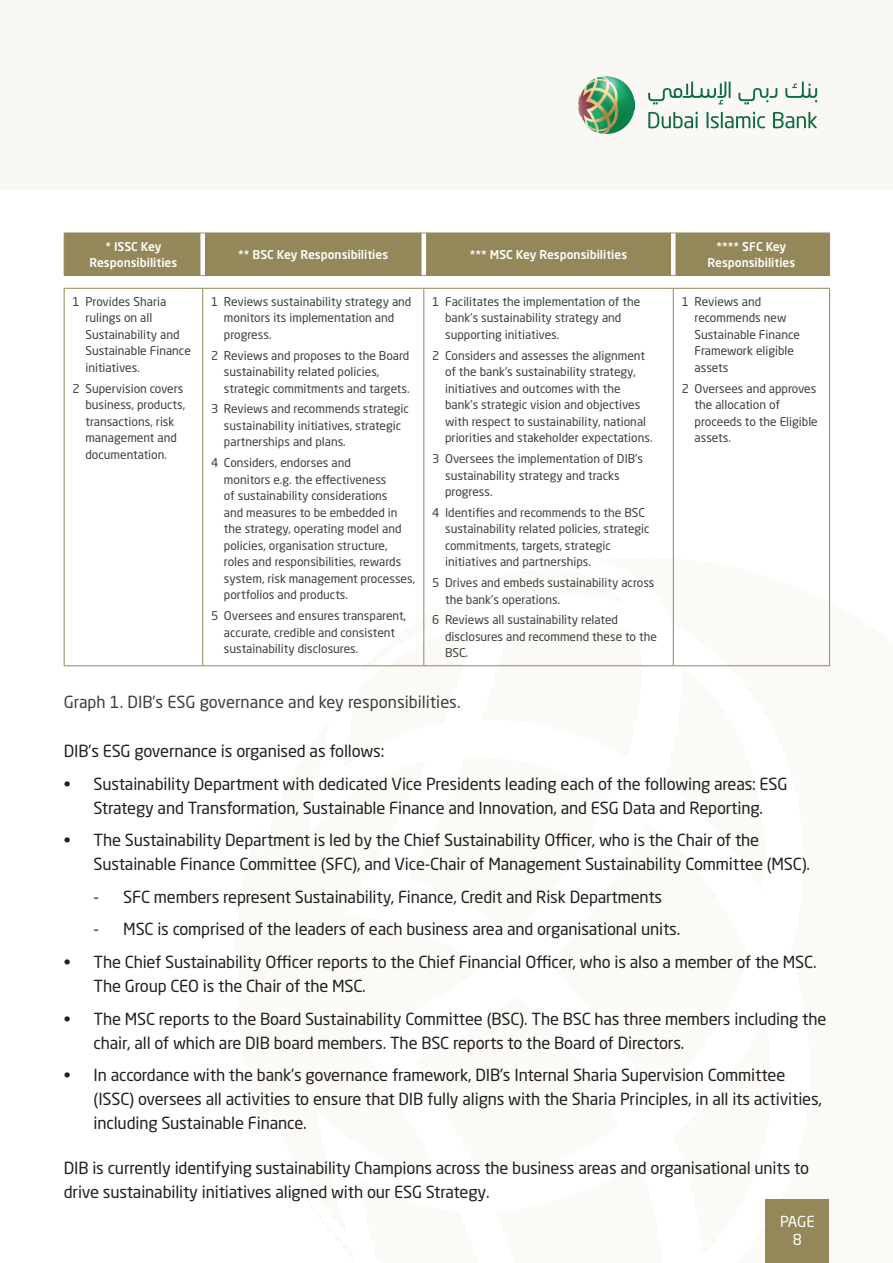
<style>
.page{position:relative;width:893px;height:1263px;background:#fff}
.page>*{position:absolute;margin:0;border:0;box-sizing:border-box;transform-origin:0 0}
.List_Paragraph{font:16.5px/24px "Neo Sans Std";letter-spacing:-.01em;color:#231f20}
.t1{font:16.5px "Neo Sans Std";color:#3e3e3f}
.t2{font:15px "Neo Sans Std";color:#fff}
.List_Paragraph_wrd_1{font:12px/16.5px "Neo Sans Std";color:#3e3e3f}
.List_Paragraph_wrd_1-2{font:500 12px/16.5px "Neo Sans Std";color:#fff;text-align:center}
</style>
<div class="page">
<div style="left:0;top:0;width:893px;height:190px;background:#f9f8f4"></div>
<img style="left:578px;top:77px;width:57px;height:56px">
<svg style="left:648px;top:112px;width:50px;height:16px"></svg>
<svg style="left:707px;top:112px;width:58px;height:16px"></svg>
<svg style="left:773px;top:112px;width:44px;height:16px"></svg>
<svg style="left:738px;top:88px;width:39px;height:16px"></svg>
<svg style="left:785px;top:82px;width:32px;height:20px"></svg>
<svg style="left:648px;top:82px;width:82px;height:22px"></svg>
<div style="left:765px;top:1199px;width:64px;height:64px;background:#948759"></div>
<div style="left:65px;top:234px;width:764px;height:41px;background:#948759"></div>
<hr style="left:64px;top:288px;width:139px;height:1px;background:#948759">
<hr style="left:64px;top:289px;width:1px;height:376px;background:#948759">
<hr style="left:203px;top:288px;width:221px;height:1px;background:#948759">
<hr style="left:202px;top:289px;width:1px;height:376px;background:#948759">
<hr style="left:424px;top:288px;width:249px;height:1px;background:#948759">
<hr style="left:423px;top:289px;width:1px;height:376px;background:#948759">
<hr style="left:673px;top:288px;width:157px;height:1px;background:#948759">
<hr style="left:673px;top:289px;width:1px;height:376px;background:#948759">
<hr style="left:829px;top:289px;width:1px;height:376px;background:#948759">
<hr style="left:64px;top:665px;width:139px;height:1px;background:#948759">
<hr style="left:203px;top:665px;width:221px;height:1px;background:#948759">
<hr style="left:424px;top:665px;width:249px;height:1px;background:#948759">
<hr style="left:673px;top:665px;width:157px;height:1px;background:#948759">
<hr style="left:64px;top:233px;width:139px;height:1px;background:#948759">
<hr style="left:64px;top:233px;width:1px;height:42px;background:#948759">
<hr style="left:203px;top:233px;width:221px;height:1px;background:#948759">
<hr style="left:424px;top:233px;width:249px;height:1px;background:#948759">
<hr style="left:673px;top:233px;width:157px;height:1px;background:#948759">
<hr style="left:829px;top:233px;width:1px;height:42px;background:#948759">
<hr style="left:64px;top:275px;width:139px;height:1px;background:#948759">
<hr style="left:203px;top:275px;width:221px;height:1px;background:#948759">
<hr style="left:424px;top:275px;width:249px;height:1px;background:#948759">
<hr style="left:673px;top:275px;width:157px;height:1px;background:#948759">
<div style="left:200px;top:233px;width:5px;height:42px;background:#fff"></div>
<hr style="left:422px;top:233px;width:4px;height:42px;background:#fff">
<hr style="left:671px;top:233px;width:4px;height:42px;background:#fff">
<p class="List_Paragraph_wrd_1-2" style="left:90px;top:238px;width:89px">* ISSC Key<br>Responsibilities</p>
<p class="List_Paragraph_wrd_1-2" style="left:238px;top:246px;width:152px">** BSC Key Responsibilities</p>
<p class="List_Paragraph_wrd_1-2" style="left:470px;top:246px;width:159px">*** MSC Key Responsibilities</p>
<p class="List_Paragraph_wrd_1-2" style="left:707px;top:238px;width:89px">**** SFC Key<br>Responsibilities</p>
<p class="List_Paragraph_wrd_1" style="left:85px;top:293px;width:107px;text-indent:-13px">1 Provides Sharia rulings on all<br>Sustainability and<br>Sustainable Finance initiatives.</p>
<p class="List_Paragraph_wrd_1" style="left:85px;top:380px;width:101px;text-indent:-13px">2 Supervision covers business, products, transactions, risk management and documentation.</p>
<p class="List_Paragraph_wrd_1" style="left:445px;top:293px;width:197px;text-indent:-13px">1 Facilitates the implementation of the bank’s sustainability strategy and supporting initiatives.</p>
<p class="List_Paragraph_wrd_1" style="left:445px;top:347px;width:209px;text-indent:-13px">2 Considers and assesses the alignment of the bank’s sustainability strategy, initiatives and outcomes with the bank’s strategic vision and objectives with respect to sustainability, national priorities and stakeholder expectations.</p>
<p class="List_Paragraph_wrd_1" style="left:445px;top:450px;width:200px;text-indent:-13px">3 Oversees the implementation of DIB’s sustainability strategy and tracks progress.</p>
<p class="List_Paragraph_wrd_1" style="left:445px;top:504px;width:206px;text-indent:-13px">4 Identifies and recommends to the BSC sustainability related policies, strategic commitments, targets, strategic initiatives and partnerships.</p>
<p class="List_Paragraph_wrd_1" style="left:445px;top:574px;width:211px;text-indent:-13px">5 Drives and embeds sustainability across the bank’s operations.</p>
<p class="List_Paragraph_wrd_1" style="left:445px;top:611px;width:213px;text-indent:-13px">6 Reviews all sustainability related disclosures and recommend these to the<br>BSC.</p>
<p class="List_Paragraph_wrd_1" style="left:224px;top:293px;width:189px;text-indent:-13px">1 Reviews sustainability strategy and monitors its implementation and progress.</p>
<p class="List_Paragraph_wrd_1" style="left:224px;top:347px;width:187px;text-indent:-13px">2 Reviews and proposes to the Board sustainability related policies, strategic commitments and targets.</p>
<p class="List_Paragraph_wrd_1" style="left:224px;top:401px;width:186px;text-indent:-13px">3 Reviews and recommends strategic sustainability initiatives, strategic partnerships and plans.</p>
<p class="List_Paragraph_wrd_1" style="left:224px;top:454px;width:193px;text-indent:-13px">4 Considers, endorses and<br>monitors e.g. the effectiveness<br>of sustainability considerations<br>and measures to be embedded in the strategy, operating model and policies, organisation structure, roles and responsibilities, rewards system, risk management processes, portfolios and products.</p>
<p class="List_Paragraph_wrd_1" style="left:224px;top:607px;width:184px;text-indent:-13px">5 Oversees and ensures transparent, accurate, credible and consistent sustainability disclosures.</p>
<p class="List_Paragraph_wrd_1" style="left:694px;top:293px;width:107px;text-indent:-13px">1 Reviews and recommends new<br>Sustainable Finance<br>Framework eligible assets</p>
<p class="List_Paragraph_wrd_1" style="left:694px;top:380px;width:125px;text-indent:-13px">2 Oversees and approves the allocation of proceeds to the Eligible assets.</p>
<p class="t1" style="left:64px;top:692px;width:398px">Graph 1. DIB’s ESG governance and key responsibilities.</p>
<p class="List_Paragraph" style="left:64px;top:739px;width:322px">DIB’s ESG governance is organised as follows:</p>
<p class="List_Paragraph" style="left:64px;top:772px;width:725px;text-align:center">• Su stainability Department with dedicated Vice Presidents leading each of the following areas: ESG<br>Strategy and Transformation, Sustainable Finance and Innovation, and ESG Data and Reporting.</p>
<p class="List_Paragraph" style="left:94px;top:828px;width:718px;text-indent:-30px">• The Sustainability Department is led by the Chief Sustainability Officer, who is the Chair of the<br>Sustainable Finance Committee (SFC), and Vice-Chair of Management Sustainability Committee (MSC).</p>
<p class="List_Paragraph" style="left:94px;top:885px;width:570px">- SFC members represent Sustainability, Finance, Credit and Risk Departments</p>
<p class="List_Paragraph" style="left:94px;top:917px;width:588px">- MSC is comprised of the leaders of each business area and organisational units.</p>
<p class="List_Paragraph" style="left:94px;top:950px;width:724px;text-indent:-30px">• The Chief Sustainability Officer reports to the Chief Financial Officer, who is also a member of the MSC.<br>The Group CEO is the Chair of the MSC.</p>
<p class="List_Paragraph" style="left:94px;top:1006px;width:734px;text-indent:-30px">• The MSC reports to the Board Sustainability Committee (BSC). The BSC has three members including the chair, all of which are DIB board members. The BSC reports to the Board of Directors.</p>
<p class="List_Paragraph" style="left:94px;top:1063px;width:730px;text-indent:-30px">• In accordance with the bank’s governance framework, DIB’s Internal Sharia Supervision Committee (ISSC) oversees all activities to ensure that DIB fully aligns with the Sharia Principles, in all its activities, including Sustainable Finance.</p>
<p class="List_Paragraph" style="left:64px;top:1156px;width:747px">DIB is currently identifying sustainability Champions across the business areas and organisational units to drive sustainability initiatives aligned with our ESG Strategy.</p>
<p class="t2" style="left:780px;top:1212px;width:36px">PAGE</p>
<p class="t2" style="left:793px;top:1230px;width:11px">8</p>
</div>
